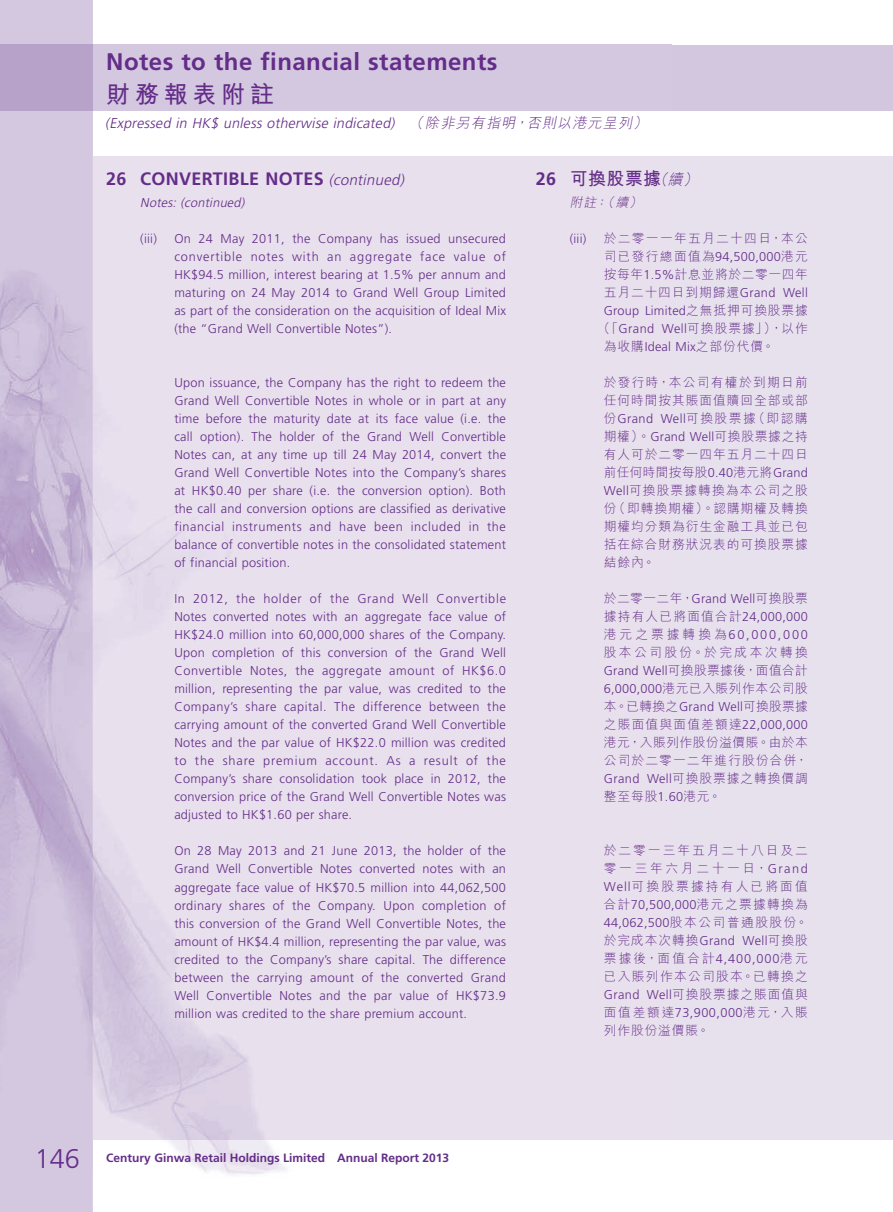
<style>
.page{position:relative;width:893px;height:1212px;background:#fff}
.page>*{position:absolute;margin:0;border:0;box-sizing:border-box;transform-origin:0 0}
.t1{font:300 27px "Frutiger LT Std";color:#642d89}
.t2{font:700 24px "Frutiger LT Std";letter-spacing:.02em;color:#642d89}
.t3{font:24px "M Hei HK Bold E Ten B5 H";letter-spacing:.2em;color:#642d89}
.t4{font:700 18px "Frutiger LT Std";letter-spacing:.02em;color:#642d89}
.t5{font:18px "M Hei HK Bold E Ten B5 H";letter-spacing:.015em;color:#642d89}
.t6{font:italic 300 14.25px "Frutiger LT Std";color:#642d89}
.t7{font:300 12.75px/18px "Frutiger LT Std";letter-spacing:.02em;color:#642d89;text-align:justify}
.t8{font:12.75px/18px "M Hei HK Light E Ten B5 H";letter-spacing:.075em;color:#642d89;text-align:justify}
.t9{font:italic 300 12.75px "Frutiger LT Std";color:#642d89}
.t10{font:italic 12.75px "M Hei HK Light E Ten B5 H";color:#642d89}
.t11{font:700 12px "Frutiger LT Std";color:#642d89}
.s1{font-family:"M Hei HK Light E Ten B5 H";font-weight:400}
.s2{font-family:"Frutiger LT Std";font-weight:700}
.s3{font-family:"M Hei HK Light E Ten B5 H";font-style:italic;font-size:15px}
.s4{font-family:"Frutiger LT Std";font-weight:300}
.s5{font-weight:300;font-style:italic;font-size:15px}
</style>
<div class="page">
<div style="left:93px;top:156px;width:800px;height:984px;background:#e7e1ee"></div>
<img style="left:169px;top:1140px;width:118px;height:35px">
<img style="left:93px;top:503px;width:171px;height:637px">
<img style="left:0;top:0;width:93px;height:1212px">
<div style="left:672px;top:45px;width:221px;height:66px;background:#d3c7df"></div>
<img style="left:0;top:45px;width:672px;height:66px">
<h2 class="t2" style="left:106px;top:47px;width:393px">Notes to the financial statements</h2>
<h2 class="t3" style="left:106px;top:85px;width:169px">財務報表附註</h2>
<p class="t6" style="left:105px;top:115px;width:546px">(Expressed in HK$ unless otherwise indicated) <span class="s1">（除非另有指明，否則以港元呈列）</span></p>
<h3 class="t5" style="left:536px;top:171px;width:166px"><span class="s2">26</span> 可換股票據<span class="s3">（續）</span></h3>
<p class="t10" style="left:570px;top:198px;width:76px">附註：（續）</p>
<p class="t7" style="left:570px;top:231px;width:18px">(iii)</p>
<p class="t8" style="left:604px;top:231px;width:206px">於二零一一年五月二十四日，本公司已發行總面值為<span class="s4">94,500,000</span>港元按每年<span class="s4">1.5%</span>計息並將於二零一四年五月二十四日到期歸還<span class="s4">Grand Well</span></p>
<p class="t7" style="left:604px;top:303px;width:206px">Group Limited<span class="s1">之無抵押可換股票據</span></p>
<p class="t8" style="left:604px;top:321px;width:206px;text-indent:-6px">（「<span class="s4">Grand Well</span>可換股票據」），以作為收購<span class="s4">Ideal Mix</span>之部份代價。</p>
<p class="t8" style="left:604px;top:375px;width:206px">於發行時，本公司有權於到期日前任何時間按其賬面值贖回全部或部份<span class="s4">Grand Well</span>可換股票據（即認購期權）。<span class="s4">Grand Well</span>可換股票據之持有人可於二零一四年五月二十四日前任何時間按每股<span class="s4">0.40</span>港元將<span class="s4">Grand Well</span>可換股票據轉換為本公司之股份（即轉換期權）。認購期權及轉換期權均分類為衍生金融工具並已包括在綜合財務狀況表的可換股票據結餘內。</p>
<p class="t8" style="left:604px;top:591px;width:206px">於二零一二年，<span class="s4">Grand Well</span>可換股票據持有人已將面值合計<span class="s4">24,000,000</span></p>
<p class="t7" style="left:604px;top:627px;width:206px"><span class="s1">港元之票據轉換為</span>60,000,000</p>
<p class="t8" style="left:604px;top:645px;width:206px">股本公司股份。於完成本次轉換<span class="s4">Grand Well</span>可換股票據後，面值合計<span class="s4">6,000,000</span>港元已入賬列作本公司股本。已轉換之<span class="s4">Grand Well</span>可換股票據之賬面值與面值差額達<span class="s4">22,000,000</span>港元，入賬列作股份溢價賬。由於本公司於二零一二年進行股份合併，<span class="s4">Grand Well</span>可換股票據之轉換價調整至每股<span class="s4">1.60</span>港元。</p>
<h3 class="t4" style="left:106px;top:168px;width:302px">26 CONVERTIBLE NOTES <span class="s5">(continued)</span></h3>
<p class="t9" style="left:140px;top:195px;width:108px">Notes: (continued)</p>
<p class="t7" style="left:140px;top:231px;width:18px">(iii)</p>
<p class="t7" style="left:174px;top:231px;width:333px">On 24 May 2011, the Company has issued unsecured convertible notes with an aggregate face value of HK$94.5 million, interest bearing at 1.5% per annum and maturing on 24 May 2014 to Grand Well Group Limited as part of the consideration on the acquisition of Ideal Mix (the “Grand Well Convertible Notes”).</p>
<p class="t7" style="left:174px;top:375px;width:333px">Upon issuance, the Company has the right to redeem the Grand Well Convertible Notes in whole or in part at any time before the maturity date at its face value (i.e. the call option). The holder of the Grand Well Convertible Notes can, at any time up till 24 May 2014, convert the Grand Well Convertible Notes into the Company’s shares at HK$0.40 per share (i.e. the conversion option). Both the call and conversion options are classified as derivative financial instruments and have been included in the balance of convertible notes in the consolidated statement of financial position.</p>
<p class="t7" style="left:174px;top:591px;width:333px">In 2012, the holder of the Grand Well Convertible Notes converted notes with an aggregate face value of HK$24.0 million into 60,000,000 shares of the Company.<br>Upon completion of this conversion of the Grand Well Convertible Notes, the aggregate amount of HK$6.0 million, representing the par value, was credited to the Company’s share capital. The difference between the carrying amount of the converted Grand Well Convertible Notes and the par value of HK$22.0 million was credited to the share premium account. As a result of the Company’s share consolidation took place in 2012, the conversion price of the Grand Well Convertible Notes was adjusted to HK$1.60 per share.</p>
<p class="t7" style="left:174px;top:843px;width:333px">On 28 May 2013 and 21 June 2013, the holder of the Grand Well Convertible Notes converted notes with an aggregate face value of HK$70.5 million into 44,062,500 ordinary shares of the Company. Upon completion of this conversion of the Grand Well Convertible Notes, the amount of HK$4.4 million, representing the par value, was credited to the Company’s share capital. The difference between the carrying amount of the converted Grand Well Convertible Notes and the par value of HK$73.9 million was credited to the share premium account.</p>
<p class="t8" style="left:604px;top:843px;width:206px">於二零一三年五月二十八日及二零一三年六月二十一日，<span class="s4">Grand Well</span>可換股票據持有人已將面值合計<span class="s4">70,500,000</span>港元之票據轉換為</p>
<p class="t7" style="left:604px;top:915px;width:206px">44,062,500<span class="s1">股本公司普通股股份。</span></p>
<p class="t8" style="left:604px;top:933px;width:206px">於完成本次轉換<span class="s4">Grand Well</span>可換股票據後，面值合計<span class="s4">4,400,000</span>港元已入賬列作本公司股本。已轉換之<span class="s4">Grand Well</span>可換股票據之賬面值與面值差額達<span class="s4">73,900,000</span>港元，入賬列作股份溢價賬。</p>
<h1 class="t1" style="left:35px;top:1143px;width:47px">146</h1>
<p class="t11" style="left:106px;top:1151px;width:344px">Century Ginwa Retail Holdings Limited Annual Report 2013</p>
</div>
